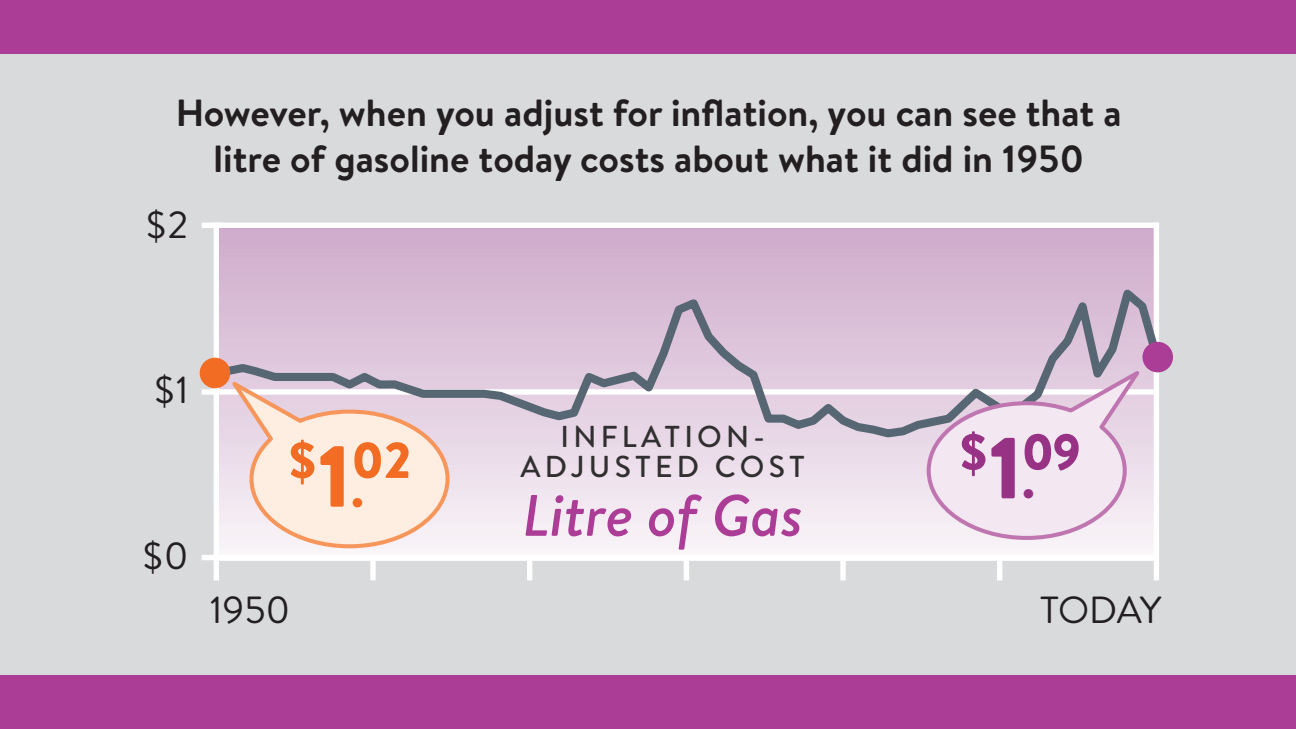
<style>
.page{position:relative;width:1296px;height:729px;background:#d9dadc}
.page>*{position:absolute;margin:0;border:0;box-sizing:border-box;transform-origin:0 0}
.t1{font:900 86.4px "Brandon Text";color:#f36c23}
.t2{font:italic 500 58.35px "Brandon Text";color:#ac3d96}
.t3{font:900 50.4px "Brandon Text";color:#973284}
.t4{font:900 50.4px "Brandon Text";color:#f36c23}
.t5{font:700 37.8px/45.3px "Brandon Text";color:#231f20;text-align:center}
.t6{font:37.8px "Brandon Text";color:#231f20}
.t7{font:500 30.3px/30.3px "Brandon Text";letter-spacing:.14em;color:#312f30;text-align:center}
.s1{font-size:86.4px}
.s2{font-size:43.2px}
</style>
<div class="page">
<div style="left:0;top:0;width:1296px;height:54px;background:#ac3d96"></div>
<div style="left:0;top:675px;width:1296px;height:54px;background:#ac3d96"></div>
<svg style="left:219px;top:228px;width:935px;height:327px"></svg>
<div style="left:202px;top:555px;width:957px;height:5px;background:#fff"></div>
<div style="left:202px;top:223px;width:957px;height:5px;background:#fff"></div>
<div style="left:1154px;top:223px;width:5px;height:357px;background:#fff"></div>
<div style="left:214px;top:223px;width:5px;height:357px;background:#fff"></div>
<svg style="left:207px;top:279px;width:960px;height:163px"></svg>
<div style="left:200px;top:358px;width:30px;height:30px;background:#f36c23;border-radius:50%"></div>
<div style="left:1142px;top:342px;width:31px;height:30px;background:#ac3d96;border-radius:50%"></div>
<div style="left:370px;top:558px;width:6px;height:22px;background:#fff"></div>
<div style="left:527px;top:558px;width:5px;height:22px;background:#fff"></div>
<div style="left:684px;top:558px;width:5px;height:22px;background:#fff"></div>
<div style="left:840px;top:558px;width:6px;height:22px;background:#fff"></div>
<div style="left:997px;top:558px;width:5px;height:22px;background:#fff"></div>
<svg style="left:925px;top:361px;width:225px;height:181px"></svg>
<svg style="left:222px;top:372px;width:230px;height:178px"></svg>
<p class="t5" style="left:176px;top:90px;width:947px">However, when you adjust for inflation, you can see that a litre of gasoline today costs about what it did in 1950</p>
<p class="t6" style="left:145px;top:199px;width:45px">$2</p>
<p class="t6" style="left:153px;top:364px;width:37px">$1</p>
<p class="t6" style="left:141px;top:530px;width:48px">$0</p>
<p class="t7" style="left:520px;top:421px;width:286px">INFLATION-<br>ADJUSTED COST</p>
<h2 class="t2" style="left:522px;top:475px;width:282px">Litre of Gas</h2>
<h3 class="t3" style="left:958px;top:416px;width:78px">$<span class="s1">1</span><sub>.</sub></h3>
<h3 class="t4" style="left:287px;top:425px;width:32px">$</h3>
<h3 class="t3" style="left:1022px;top:416px;width:61px">09</h3>
<h3 class="t4" style="left:352px;top:425px;width:62px">02</h3>
<h1 class="t1" style="left:318px;top:416px;width:47px">1<span class="s2">.</span></h1>
<p class="t6" style="left:210px;top:584px;width:82px">1950</p>
<p class="t6" style="left:1040px;top:584px;width:123px">TODAY</p>
</div>
